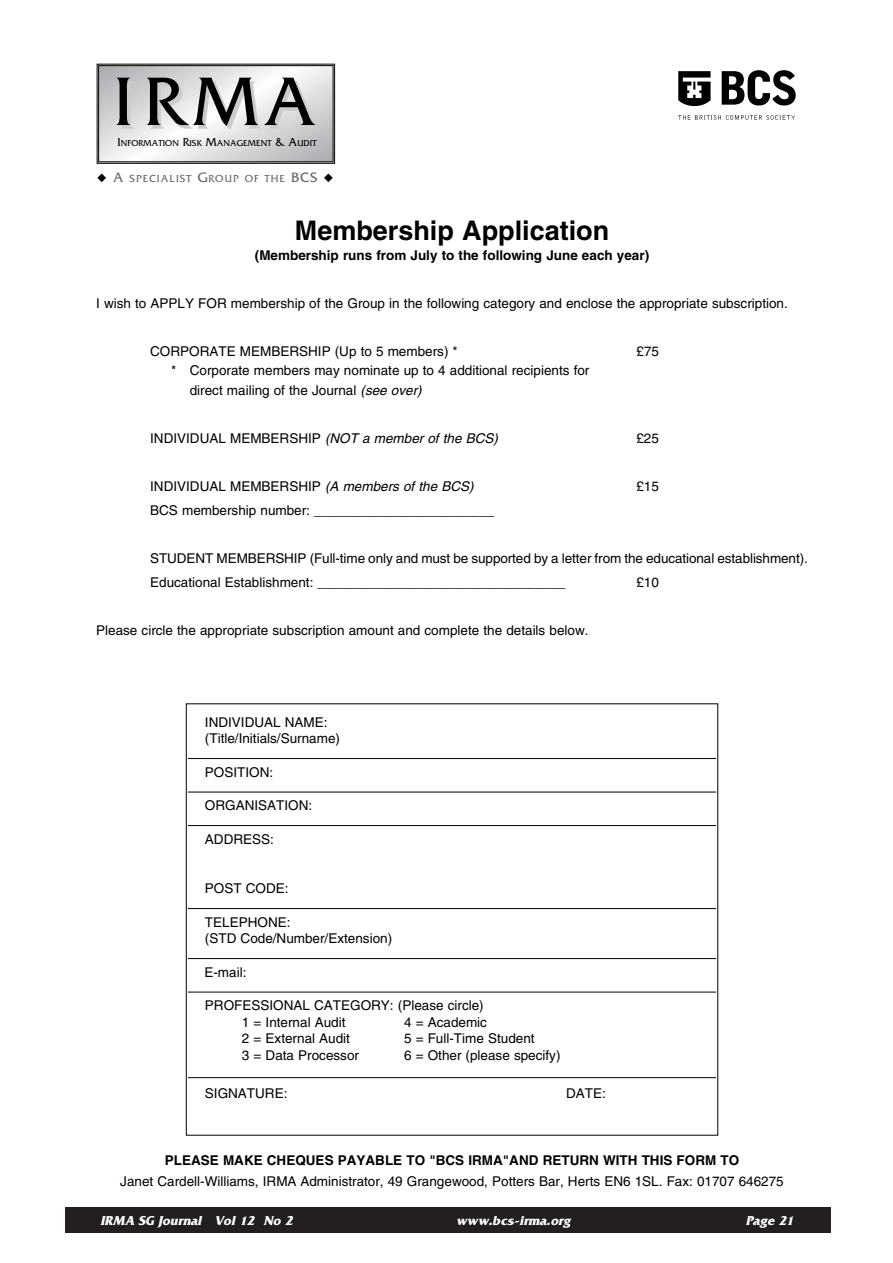
<style>
.page{position:relative;width:893px;height:1263px;background:#fff}
.page>*{position:absolute;margin:0;border:0;box-sizing:border-box;transform-origin:0 0}
.t1{font:72px "Friz Quadrata";color:#000}
.t2{font:700 27px "Helvetica";color:#000}
.t3{font:13.5px/16.5px "Helvetica";color:#000}
.t4{font:700 13.5px "Helvetica";color:#000}
.t5{font:italic 700 13.5px "Friz Quadrata";color:#fff}
.t6{font:10.65px "Friz Quadrata";letter-spacing:.1em;color:#666}
.t7{font:9px "Friz Quadrata";letter-spacing:.02em;color:#000}
.s1{font-size:12px}
.s2{color:#000}
.s3{font-size:14.25px}
.s4{font-style:italic}
</style>
<div class="page">
<div style="left:65px;top:1208px;width:765px;height:25px;background:#231f20"></div>
<hr style="left:188px;top:758px;width:528px;height:1px;background:#000">
<hr style="left:188px;top:792px;width:528px;height:1px;background:#000">
<hr style="left:188px;top:825px;width:528px;height:1px;background:#000">
<hr style="left:188px;top:908px;width:528px;height:1px;background:#000">
<hr style="left:188px;top:958px;width:528px;height:1px;background:#000">
<hr style="left:188px;top:992px;width:528px;height:1px;background:#000">
<hr style="left:188px;top:1077px;width:528px;height:1px;background:#000">
<img style="left:678px;top:70px;width:118px;height:50px">
<svg style="left:96px;top:63px;width:239px;height:101px"></svg>
<h1 class="t1" style="left:114px;top:77px;width:203px">IRMA</h1>
<p class="t7" style="left:117px;top:140px;width:200px"><span class="s1">I</span>NFORMATION <span class="s1">R</span>ISK <span class="s1">M</span>ANAGEMENT <span class="s1">&amp; A</span>UDIT</p>
<p class="t6" style="left:97px;top:175px;width:238px"><span class="s2">◆</span> <span class="s3">A</span> SPECIALIST <span class="s3">G</span>ROUP OF THE <span class="s3">BCS</span> <span class="s2">◆</span></p>
<h2 class="t2" style="left:295px;top:221px;width:316px">Membership Application</h2>
<p class="t4" style="left:255px;top:250px;width:396px">(Membership runs from July to the following June each year)</p>
<p class="t3" style="left:96px;top:296px;width:693px">I wish to APPLY FOR membership of the Group in the following category and enclose the appropriate subscription.</p>
<p class="t3" style="left:150px;top:344px;width:309px">CORPORATE MEMBERSHIP (Up to 5 members) *</p>
<p class="t3" style="left:636px;top:344px;width:24px">£75</p>
<p class="t3" style="left:190px;top:362px;width:401px;line-height:19.5px;text-indent:-19px">* Corporate members may nominate up to 4 additional recipients for direct mailing of the Journal <span class="s4">(see over)</span></p>
<p class="t3" style="left:150px;top:431px;width:349px">INDIVIDUAL MEMBERSHIP <span class="s4">(NOT a member of the BCS)</span></p>
<p class="t3" style="left:636px;top:431px;width:24px">£25</p>
<p class="t3" style="left:150px;top:479px;width:325px">INDIVIDUAL MEMBERSHIP <span class="s4">(A members of the BCS)</span></p>
<p class="t3" style="left:636px;top:479px;width:24px">£15</p>
<p class="t3" style="left:150px;top:503px;width:346px">BCS membership number: ________________________</p>
<p class="t3" style="left:150px;top:547px;width:659px;line-height:24px">STUDENT MEMBERSHIP (Full-time only and must be supported by a letter from the educational establishment).<br>Educational Establishment: _________________________________</p>
<p class="t3" style="left:636px;top:575px;width:24px">£10</p>
<p class="t3" style="left:96px;top:623px;width:494px">Please circle the appropriate subscription amount and complete the details below.</p>
<p class="t3" style="left:205px;top:715px;width:136px">INDIVIDUAL NAME: (Title/Initials/Surname)</p>
<p class="t3" style="left:205px;top:765px;width:70px">POSITION:</p>
<p class="t3" style="left:205px;top:799px;width:109px">ORGANISATION:</p>
<p class="t3" style="left:205px;top:832px;width:71px">ADDRESS:</p>
<p class="t3" style="left:205px;top:882px;width:85px">POST CODE:</p>
<p class="t3" style="left:205px;top:915px;width:189px">TELEPHONE:<br>(STD Code/Number/Extension)</p>
<p class="t3" style="left:204px;top:965px;width:43px">E-mail:</p>
<p class="t3" style="left:242px;top:999px;width:243px;text-indent:-37px">PROFESSIONAL CATEGORY: (Please circle)<br>1 = Internal Audit</p>
<p class="t3" style="left:404px;top:1015px;width:84px">4 = Academic</p>
<p class="t3" style="left:242px;top:1032px;width:110px">2 = External Audit</p>
<p class="t3" style="left:404px;top:1032px;width:132px">5 = Full-Time Student</p>
<p class="t3" style="left:242px;top:1048px;width:119px">3 = Data Processor</p>
<p class="t3" style="left:404px;top:1048px;width:158px">6 = Other (please specify)</p>
<p class="t3" style="left:205px;top:1086px;width:84px">SIGNATURE:</p>
<p class="t3" style="left:566px;top:1086px;width:41px">DATE:</p>
<p class="t4" style="left:165px;top:1156px;width:576px">PLEASE MAKE CHEQUES PAYABLE TO "BCS IRMA"AND RETURN WITH THIS FORM TO</p>
<p class="t3" style="left:120px;top:1175px;width:665px">Janet Cardell-Williams, IRMA Administrator, 49 Grangewood, Potters Bar, Herts EN6 1SL. Fax: 01707 646275</p>
<p class="t5" style="left:100px;top:1215px;width:196px">IRMA SG Journal Vol 12 No 2</p>
<p class="t5" style="left:456px;top:1215px;width:115px">www.bcs-irma.org</p>
<p class="t5" style="left:746px;top:1215px;width:52px">Page 21</p>
</div>
